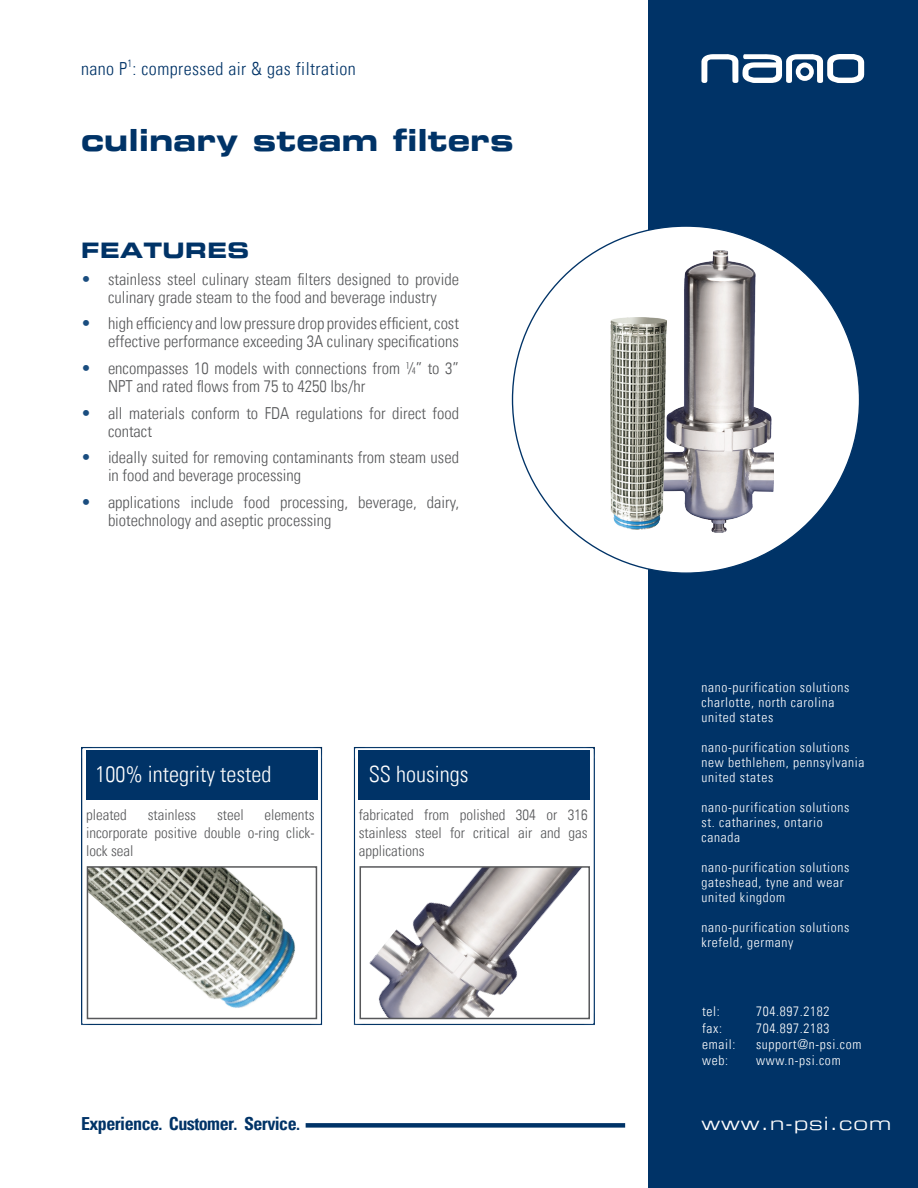
<style>
.page{position:relative;width:918px;height:1188px;background:#fff}
.page>*{position:absolute;margin:0;border:0;box-sizing:border-box;transform-origin:0 0}
.t1{font:30px "Eurostile Bold Extended Two";color:#003367}
.t2{font:300 condensed 22.5px "Univers LT";color:#fff}
.Body_Text_Bullets{font:21px "Eurostile Bold Extended Two";letter-spacing:.02em;color:#003367}
.t3{font:300 condensed 18px "Univers LT";letter-spacing:.025em;color:#003367}
.t4{font:700 condensed 18px "Univers";letter-spacing:-.03em;color:#003367}
.t5{font:18px "Eurostile Extended Two";letter-spacing:.05em;color:#fff}
.t6{font:300 condensed 16.5px/18px "Univers LT";color:#57585a}
.body_copy{font:300 condensed 15px/18px "Univers LT";color:#57585a;text-align:justify}
.t7{font:300 condensed 13.5px "Univers LT";letter-spacing:.05em;color:#fff}
.s1{color:#1a4d7f}
.s2{font-family:"Futura BT"}
</style>
<div class="page">
<div style="left:648px;top:0;width:270px;height:1188px;background:#003367"></div>
<svg style="left:701px;top:54px;width:163px;height:29px"></svg>
<div style="left:306px;top:1123px;width:319px;height:5px;background:#003367"></div>
<div style="left:513px;top:226px;width:347px;height:347px;background:#fff;border-radius:50%"></div>
<div style="left:80px;top:746px;width:245px;height:279px;background:#231f20;opacity:.75"></div>
<div style="left:86px;top:750px;width:231px;height:50px;background:#003367"></div>
<div style="left:353px;top:746px;width:244px;height:279px;background:#231f20;opacity:.75"></div>
<div style="left:359px;top:750px;width:231px;height:50px;background:#003367"></div>
<img style="left:363px;top:869px;width:224px;height:147px">
<div style="left:360px;top:866px;width:230px;height:153px;border:2px solid #57585a"></div>
<img style="left:90px;top:869px;width:224px;height:147px">
<div style="left:87px;top:866px;width:230px;height:153px;border:2px solid #57585a"></div>
<img style="left:666px;top:251px;width:107px;height:282px">
<img style="left:610px;top:317px;width:56px;height:212px">
<p class="t3" style="left:81px;top:58px;width:276px">nano P<sup>1</sup>: compressed air &amp; gas filtration</p>
<p class="t1" style="left:81px;top:119px;width:434px">culinary steam filters</p>
<p class="Body_Text_Bullets" style="left:81px;top:236px;width:170px">FEATURES</p>
<p class="t6" style="left:81px;top:270px;width:380px;text-align:center"><span class="s1">•</span> stainless steel culinary steam filters designed to provide culinary grade steam to the food and beverage industry</p>
<p class="t6" style="left:81px;top:315px;width:380px;text-align:right"><span class="s1">•</span> high efficiency and low pressure drop provides efficient, cost effective performance exceeding 3A culinary specifications</p>
<p class="t6" style="left:108px;top:359px;width:352px;text-indent:-27px"><span class="s1">•</span> encompasses 10 models with connections from <span class="s2">¼</span>” to 3”<br>NPT and rated flows from 75 to 4250 lbs/hr</p>
<p class="t6" style="left:108px;top:404px;width:353px;text-indent:-27px"><span class="s1">•</span> all materials conform to FDA regulations for direct food contact</p>
<p class="t6" style="left:108px;top:449px;width:353px;text-indent:-27px"><span class="s1">•</span> ideally suited for removing contaminants from steam used in food and beverage processing</p>
<p class="t6" style="left:108px;top:493px;width:352px;text-indent:-27px"><span class="s1">•</span> applications include food processing, beverage, dairy, biotechnology and aseptic processing</p>
<p class="t2" style="left:369px;top:760px;width:101px">SS housings</p>
<p class="t2" style="left:95px;top:760px;width:178px">100% integrity tested</p>
<p class="body_copy" style="left:86px;top:805px;width:42px">pleated</p>
<p class="body_copy" style="left:148px;top:805px;width:50px">stainless</p>
<p class="body_copy" style="left:217px;top:805px;width:28px">steel</p>
<p class="body_copy" style="left:86px;top:805px;width:230px;text-indent:179px">elements incorporate positive double o-ring click&shy;lock seal</p>
<p class="body_copy" style="left:359px;top:805px;width:230px">fabricated from polished 304 or 316 stainless steel for critical air and gas applications</p>
<p class="t7" style="left:701px;top:679px;width:149px">nano-purification solutions</p>
<p class="t7" style="left:701px;top:694px;width:135px">charlotte, north carolina</p>
<p class="t7" style="left:701px;top:709px;width:73px">united states</p>
<p class="t7" style="left:701px;top:739px;width:149px">nano-purification solutions</p>
<p class="t7" style="left:701px;top:754px;width:164px">new bethlehem, pennsylvania</p>
<p class="t7" style="left:701px;top:769px;width:73px">united states</p>
<p class="t7" style="left:701px;top:799px;width:149px">nano-purification solutions</p>
<p class="t7" style="left:701px;top:814px;width:123px">st. catharines, ontario</p>
<p class="t7" style="left:701px;top:829px;width:40px">canada</p>
<p class="t7" style="left:701px;top:859px;width:149px">nano-purification solutions</p>
<p class="t7" style="left:701px;top:874px;width:144px">gateshead, tyne and wear</p>
<p class="t7" style="left:701px;top:889px;width:85px">united kingdom</p>
<p class="t7" style="left:701px;top:919px;width:149px">nano-purification solutions</p>
<p class="t7" style="left:701px;top:934px;width:93px">krefeld, germany</p>
<p class="t7" style="left:702px;top:1004px;width:19px">tel:</p>
<p class="t7" style="left:756px;top:1004px;width:75px">704.897.2182</p>
<p class="t7" style="left:702px;top:1020px;width:22px">fax:</p>
<p class="t7" style="left:756px;top:1020px;width:75px">704.897.2183</p>
<p class="t7" style="left:702px;top:1036px;width:35px">email:</p>
<p class="t7" style="left:756px;top:1036px;width:107px">support@n-psi.com</p>
<p class="t7" style="left:702px;top:1052px;width:28px">web:</p>
<p class="t7" style="left:756px;top:1052px;width:86px">www.n-psi.com</p>
<p class="t4" style="left:81px;top:1112px;width:221px">Experience. Customer. Service.</p>
<p class="t5" style="left:701px;top:1111px;width:191px">www.n-psi.com</p>
</div>
